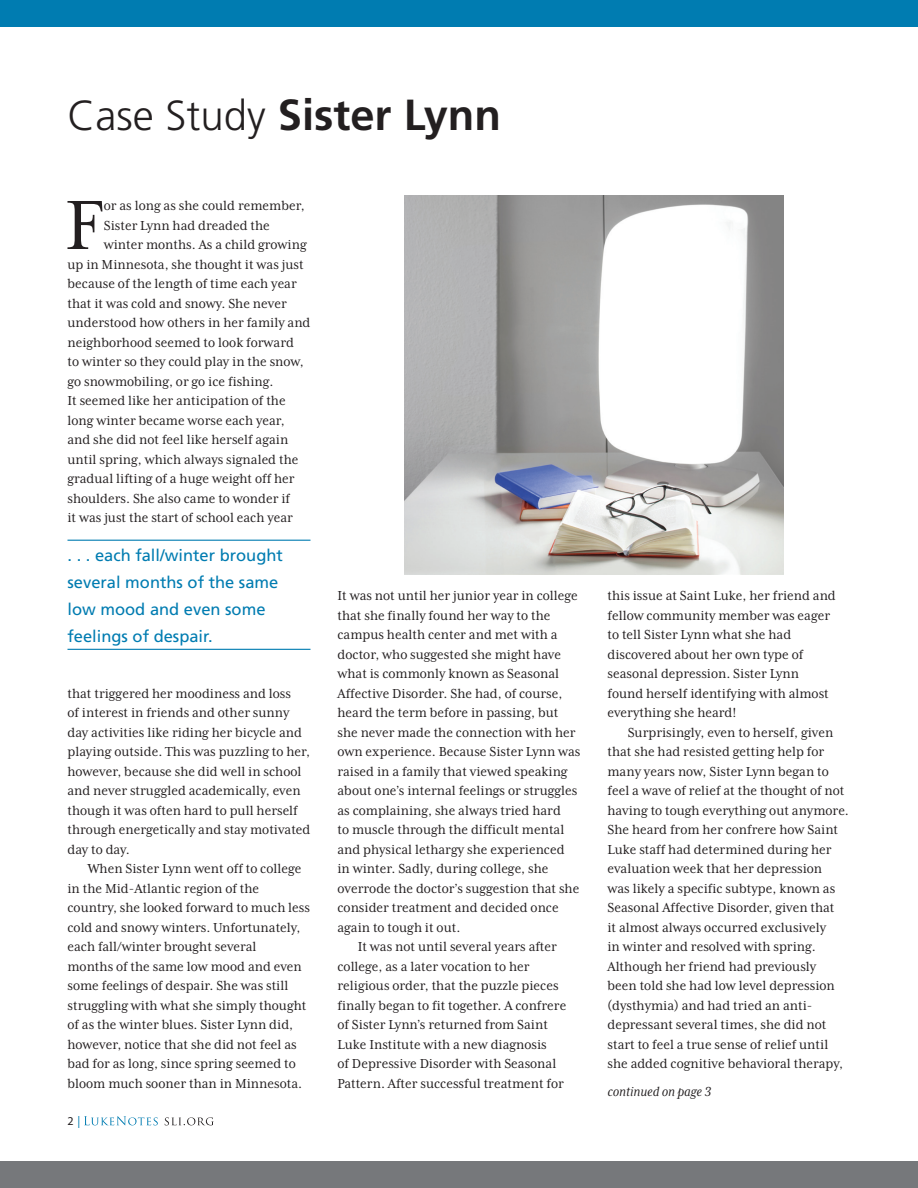
<style>
.page{position:relative;width:918px;height:1188px;background:#fff}
.page>*{position:absolute;margin:0;border:0;box-sizing:border-box;transform-origin:0 0}
.body_opening_para{font:79.95px "Mrs Eaves XL Serif Nar OT";color:#231f20}
.head1{font:700 43.5px "Frutiger LT Std";color:#231f20}
.call_out_quote{font:16.5px/27px "Frutiger LT Std";color:#007cb1}
.Body_Text_Indented{font:15px/19.5px "Mrs Eaves XL Serif Nar OT";color:#231f20}
.body_opening_para-2{font:15px/19.5px "Mrs Eaves XL Serif Nar OT";color:#231f20}
.continued{font:italic 15px "Mrs Eaves XL Serif Nar OT";color:#231f20}
.t1{font:12px "Myriad Pro";color:#231f20}
.s1{font-weight:300;font-size:42px}
.s2{color:#007cb1}
</style>
<div class="page">
<div style="left:0;top:0;width:918px;height:27px;background:#007cb1"></div>
<div style="left:0;top:1161px;width:918px;height:27px;background:#76787b"></div>
<svg style="left:84px;top:1116px;width:74px;height:9px"></svg>
<svg style="left:165px;top:1117px;width:49px;height:8px"></svg>
<hr style="left:68px;top:540px;width:242px;height:1px;background:#007cb1">
<hr style="left:68px;top:649px;width:242px;height:1px;background:#007cb1">
<img style="left:405px;top:196px;width:378px;height:379px">
<p class="head1" style="left:68px;top:89px;width:435px"><span class="s1">Case Study</span> Sister Lynn</p>
<p class="body_opening_para" style="left:65px;top:185px;width:40px">F</p>
<p class="body_opening_para-2" style="left:104px;top:196px;width:202px">or as long as she could remember,</p>
<p class="body_opening_para-2" style="left:104px;top:215px;width:168px">Sister Lynn had dreaded the</p>
<p class="body_opening_para-2" style="left:104px;top:235px;width:204px">winter months. As a child growing</p>
<p class="body_opening_para-2" style="left:68px;top:254px;width:238px">up in Minnesota, she thought it was just</p>
<p class="body_opening_para-2" style="left:68px;top:274px;width:231px">because of the length of time each year</p>
<p class="body_opening_para-2" style="left:68px;top:293px;width:221px">that it was cold and snowy. She never</p>
<p class="body_opening_para-2" style="left:68px;top:313px;width:245px">understood how others in her family and</p>
<p class="body_opening_para-2" style="left:68px;top:332px;width:228px">neighborhood seemed to look forward</p>
<p class="body_opening_para-2" style="left:68px;top:352px;width:238px">to winter so they could play in the snow,</p>
<p class="body_opening_para-2" style="left:68px;top:371px;width:208px">go snowmobiling, or go ice fishing.</p>
<p class="body_opening_para-2" style="left:68px;top:391px;width:220px">It seemed like her anticipation of the</p>
<p class="body_opening_para-2" style="left:68px;top:410px;width:219px">long winter became worse each year,</p>
<p class="body_opening_para-2" style="left:68px;top:430px;width:222px">and she did not feel like herself again</p>
<p class="body_opening_para-2" style="left:68px;top:449px;width:232px">until spring, which always signaled the</p>
<p class="body_opening_para-2" style="left:68px;top:469px;width:229px">gradual lifting of a huge weight off her</p>
<p class="body_opening_para-2" style="left:68px;top:488px;width:224px">shoulders. She also came to wonder if</p>
<p class="body_opening_para-2" style="left:68px;top:508px;width:227px">it was just the start of school each year</p>
<p class="call_out_quote" style="left:68px;top:542px;width:217px">. . . each fall/winter brought several months of the same low mood and even some feelings of despair.</p>
<p class="body_opening_para-2" style="left:68px;top:683px;width:244px">that triggered her moodiness and loss<br>of interest in friends and other sunny day activities like riding her bicycle and playing outside. This was puzzling to her, however, because she did well in school and never struggled academically, even though it was often hard to pull herself through energetically and stay motivated day to day.</p>
<p class="Body_Text_Indented" style="left:68px;top:859px;width:244px;text-indent:20px">When Sister Lynn went off to college in the Mid-Atlantic region of the country, she looked forward to much less cold and snowy winters. Unfortunately, each fall/winter brought several<br>months of the same low mood and even some feelings of despair. She was still struggling with what she simply thought of as the winter blues. Sister Lynn did, however, notice that she did not feel as bad for as long, since spring seemed to bloom much sooner than in Minnesota.</p>
<p class="t1" style="left:68px;top:1114px;width:14px">2 <span class="s2">|</span></p>
<p class="Body_Text_Indented" style="left:338px;top:586px;width:244px">It was not until her junior year in college that she finally found her way to the campus health center and met with a doctor, who suggested she might have what is commonly known as Seasonal Affective Disorder. She had, of course, heard the term before in passing, but she never made the connection with her own experience. Because Sister Lynn was raised in a family that viewed speaking about one’s internal feelings or struggles as complaining, she always tried hard<br>to muscle through the difficult mental and physical lethargy she experienced in winter. Sadly, during college, she overrode the doctor’s suggestion that she consider treatment and decided once again to tough it out.</p>
<p class="Body_Text_Indented" style="left:338px;top:937px;width:230px;text-indent:20px">It was not until several years after college, as a later vocation to her religious order, that the puzzle pieces finally began to fit together. A confrere of Sister Lynn’s returned from Saint Luke Institute with a new diagnosis<br>of Depressive Disorder with Seasonal Pattern. After successful treatment for</p>
<p class="Body_Text_Indented" style="left:608px;top:586px;width:230px">this issue at Saint Luke, her friend and fellow community member was eager to tell Sister Lynn what she had discovered about her own type of seasonal depression. Sister Lynn found herself identifying with almost everything she heard!</p>
<p class="Body_Text_Indented" style="left:608px;top:722px;width:243px;text-indent:20px">Surprisingly, even to herself, given that she had resisted getting help for many years now, Sister Lynn began to feel a wave of relief at the thought of not having to tough everything out anymore.<br>She heard from her confrere how Saint Luke staff had determined during her evaluation week that her depression<br>was likely a specific subtype, known as Seasonal Affective Disorder, given that<br>it almost always occurred exclusively<br>in winter and resolved with spring.<br>Although her friend had previously been told she had low level depression (dysthymia) and had tried an anti&shy;depressant several times, she did not start to feel a true sense of relief until she added cognitive behavioral therapy,</p>
<p class="continued" style="left:608px;top:1084px;width:105px">continued on page 3</p>
</div>
